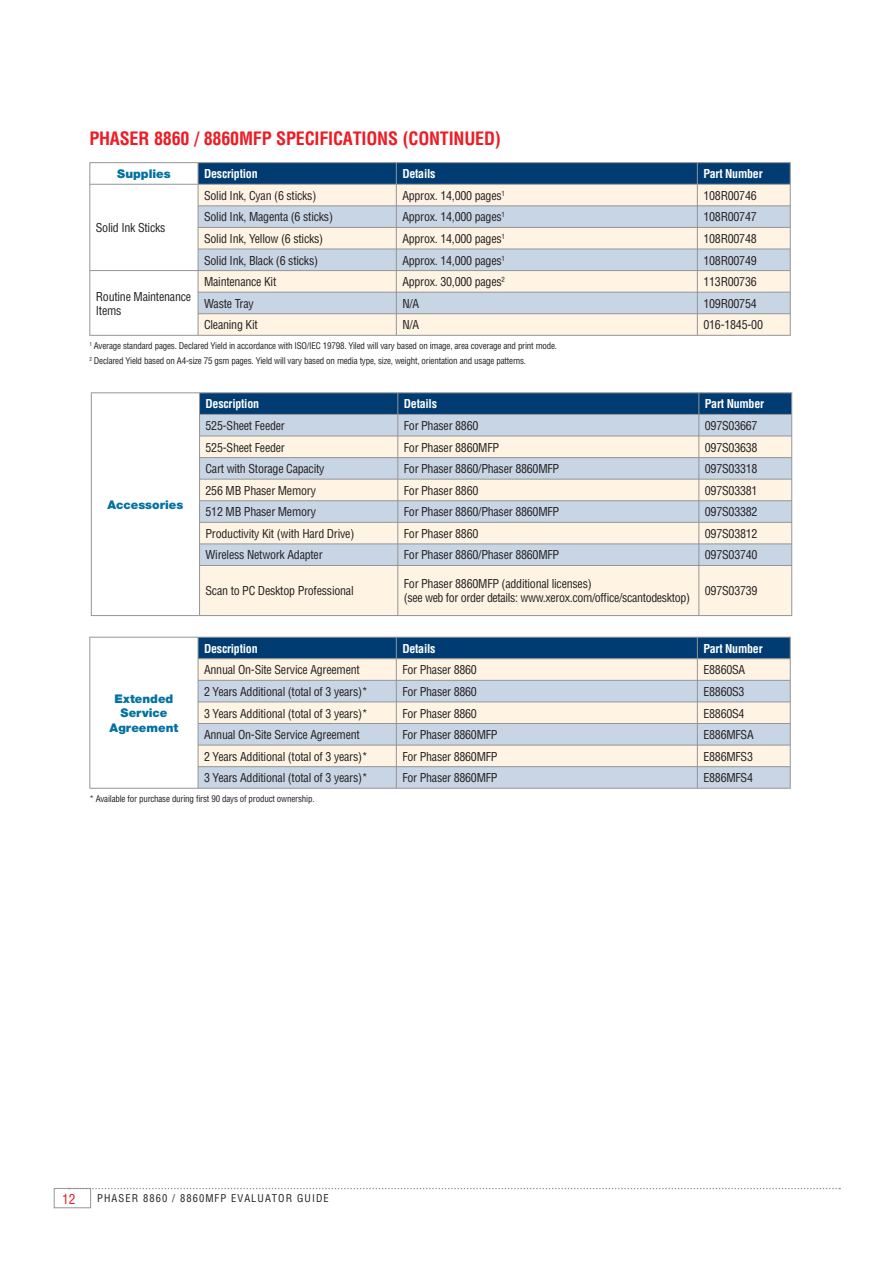
<style>
.page{position:relative;width:893px;height:1263px;background:#fff}
.page>*{position:absolute;margin:0;border:0;box-sizing:border-box;transform-origin:0 0}
.t1{font:700 condensed 18px "Helvetica";letter-spacing:-.01em;color:#ed1c24}
.t2{font:condensed 13.5px "Helvetica";color:#ed1c24}
.t3{font:condensed 12px/14.2px "Helvetica";letter-spacing:-.02em;color:#231f20}
.t4{font:700 condensed 12px "Helvetica";letter-spacing:-.02em;color:#fff}
.t5{font:900 12px/14.2px "Helvetica Neue";color:#0071a2;text-align:center}
.t6{font:condensed 10.5px "Helvetica";letter-spacing:.1em;color:#231f20}
.t7{font:condensed 9px/14.2px "Helvetica";letter-spacing:-.02em;color:#231f20}
</style>
<div class="page">
<svg style="left:91px;top:1188px;width:749px;height:1px"></svg>
<div style="left:54px;top:1188px;width:37px;height:20px;border:1px solid #939598"></div>
<hr style="left:89px;top:162px;width:109px;height:1px;background:#939598">
<hr style="left:198px;top:162px;width:198px;height:1px;background:#939598">
<hr style="left:396px;top:162px;width:301px;height:1px;background:#939598">
<hr style="left:697px;top:162px;width:93px;height:1px;background:#939598">
<hr style="left:89px;top:335px;width:109px;height:1px;background:#939598">
<hr style="left:198px;top:335px;width:198px;height:1px;background:#939598">
<hr style="left:396px;top:335px;width:301px;height:1px;background:#939598">
<svg style="left:89px;top:163px;width:701px;height:172px;background:#cfd5d8"></svg>
<hr style="left:697px;top:335px;width:93px;height:1px;background:#939598">
<div style="left:200px;top:566px;width:591px;height:49px;background:#fff4e3"></div>
<hr style="left:91px;top:392px;width:108px;height:1px;background:#939598">
<svg style="left:91px;top:393px;width:1px;height:172px"></svg>
<hr style="left:91px;top:565px;width:1px;height:50px;background:#939598">
<hr style="left:199px;top:392px;width:199px;height:1px;background:#939598">
<hr style="left:398px;top:392px;width:300px;height:1px;background:#939598">
<hr style="left:698px;top:392px;width:94px;height:1px;background:#939598">
<hr style="left:91px;top:615px;width:108px;height:1px;background:#939598">
<svg style="left:199px;top:393px;width:593px;height:172px;background:#c1cad2"></svg>
<hr style="left:199px;top:565px;width:199px;height:1px;background:#939598">
<hr style="left:199px;top:566px;width:1px;height:49px;background:#939598">
<hr style="left:398px;top:565px;width:300px;height:1px;background:#939598">
<hr style="left:397px;top:566px;width:1px;height:49px;background:#939598">
<hr style="left:698px;top:565px;width:94px;height:1px;background:#939598">
<hr style="left:698px;top:566px;width:1px;height:49px;background:#939598">
<hr style="left:791px;top:566px;width:1px;height:49px;background:#939598">
<hr style="left:199px;top:615px;width:499px;height:1px;background:#939598">
<hr style="left:698px;top:615px;width:94px;height:1px;background:#939598">
<hr style="left:89px;top:637px;width:109px;height:1px;background:#939598">
<svg style="left:89px;top:638px;width:1px;height:150px"></svg>
<hr style="left:89px;top:788px;width:109px;height:1px;background:#939598">
<svg style="left:197px;top:637px;width:593px;height:151px;background:#c0c9d0"></svg>
<hr style="left:697px;top:766px;width:93px;height:1px;background:#939598">
<hr style="left:198px;top:788px;width:499px;height:1px;background:#939598">
<hr style="left:697px;top:788px;width:93px;height:1px;background:#939598">
<h1 class="t1" style="left:89px;top:131px;width:413px">PHASER 8860 / 8860MFP SPECIFICATIONS (CONTINUED)</h1>
<p class="t5" style="left:117px;top:168px;width:55px">Supplies</p>
<p class="t4" style="left:204px;top:169px;width:55px">Description</p>
<p class="t4" style="left:402px;top:169px;width:35px">Details</p>
<p class="t4" style="left:703px;top:169px;width:61px">Part Number</p>
<p class="t3" style="left:96px;top:222px;width:71px">Solid Ink Sticks</p>
<p class="t3" style="left:204px;top:189px;width:114px">Solid Ink, Cyan (6 sticks)</p>
<p class="t3" style="left:402px;top:189px;width:104px">Approx. 14,000 pages<sup>1</sup></p>
<p class="t3" style="left:703px;top:189px;width:55px">108R00746</p>
<p class="t3" style="left:204px;top:211px;width:130px">Solid Ink, Magenta (6 sticks)</p>
<p class="t3" style="left:402px;top:211px;width:104px">Approx. 14,000 pages<sup>1</sup></p>
<p class="t3" style="left:703px;top:211px;width:55px">108R00747</p>
<p class="t3" style="left:204px;top:233px;width:121px">Solid Ink, Yellow (6 sticks)</p>
<p class="t3" style="left:402px;top:233px;width:104px">Approx. 14,000 pages<sup>1</sup></p>
<p class="t3" style="left:703px;top:233px;width:55px">108R00748</p>
<p class="t3" style="left:204px;top:254px;width:116px">Solid Ink, Black (6 sticks)</p>
<p class="t3" style="left:402px;top:254px;width:104px">Approx. 14,000 pages<sup>1</sup></p>
<p class="t3" style="left:703px;top:254px;width:55px">108R00749</p>
<p class="t3" style="left:204px;top:276px;width:74px">Maintenance Kit</p>
<p class="t3" style="left:402px;top:276px;width:104px">Approx. 30,000 pages<sup>2</sup></p>
<p class="t3" style="left:703px;top:276px;width:55px">113R00736</p>
<p class="t3" style="left:204px;top:297px;width:51px">Waste Tray</p>
<p class="t3" style="left:402px;top:297px;width:18px">N/A</p>
<p class="t3" style="left:703px;top:297px;width:55px">109R00754</p>
<p class="t3" style="left:204px;top:319px;width:55px">Cleaning Kit</p>
<p class="t3" style="left:402px;top:319px;width:18px">N/A</p>
<p class="t3" style="left:703px;top:319px;width:61px">016-1845-00</p>
<p class="t7" style="left:89px;top:340px;width:469px"><sup>1</sup> Average standard pages. Declared Yield in accordance with ISO/IEC 19798. Yiled will vary based on image, area coverage and print mode.<br><sup>2</sup> Declared Yield based on A4-size 75 gsm pages. Yield will vary based on media type, size, weight, orientation and usage patterns.</p>
<p class="t3" style="left:96px;top:290px;width:97px">Routine Maintenance<br>Items</p>
<p class="t5" style="left:108px;top:498px;width:77px">Accessories</p>
<p class="t4" style="left:205px;top:399px;width:55px">Description</p>
<p class="t4" style="left:404px;top:399px;width:35px">Details</p>
<p class="t4" style="left:704px;top:399px;width:61px">Part Number</p>
<p class="t3" style="left:205px;top:420px;width:81px">525-Sheet Feeder</p>
<p class="t3" style="left:404px;top:420px;width:76px">For Phaser 8860</p>
<p class="t3" style="left:704px;top:420px;width:54px">097S03667</p>
<p class="t3" style="left:205px;top:441px;width:81px">525-Sheet Feeder</p>
<p class="t3" style="left:404px;top:441px;width:97px">For Phaser 8860MFP</p>
<p class="t3" style="left:704px;top:441px;width:54px">097S03638</p>
<p class="t3" style="left:205px;top:463px;width:120px">Cart with Storage Capacity</p>
<p class="t3" style="left:404px;top:463px;width:157px">For Phaser 8860/Phaser 8860MFP</p>
<p class="t3" style="left:704px;top:463px;width:54px">097S03318</p>
<p class="t3" style="left:205px;top:484px;width:112px">256 MB Phaser Memory</p>
<p class="t3" style="left:404px;top:484px;width:76px">For Phaser 8860</p>
<p class="t3" style="left:704px;top:484px;width:54px">097S03381</p>
<p class="t3" style="left:205px;top:506px;width:112px">512 MB Phaser Memory</p>
<p class="t3" style="left:404px;top:506px;width:157px">For Phaser 8860/Phaser 8860MFP</p>
<p class="t3" style="left:704px;top:506px;width:54px">097S03382</p>
<p class="t3" style="left:205px;top:527px;width:150px">Productivity Kit (with Hard Drive)</p>
<p class="t3" style="left:404px;top:527px;width:76px">For Phaser 8860</p>
<p class="t3" style="left:704px;top:527px;width:54px">097S03812</p>
<p class="t3" style="left:205px;top:549px;width:119px">Wireless Network Adapter</p>
<p class="t3" style="left:404px;top:549px;width:157px">For Phaser 8860/Phaser 8860MFP</p>
<p class="t3" style="left:704px;top:549px;width:54px">097S03740</p>
<p class="t3" style="left:205px;top:585px;width:150px">Scan to PC Desktop Professional</p>
<p class="t3" style="left:404px;top:578px;width:288px">For Phaser 8860MFP (additional licenses)<br>(see web for order details: www.xerox.com/office/scantodesktop)</p>
<p class="t3" style="left:704px;top:585px;width:54px">097S03739</p>
<p class="t4" style="left:204px;top:644px;width:55px">Description</p>
<p class="t4" style="left:402px;top:644px;width:35px">Details</p>
<p class="t4" style="left:703px;top:644px;width:61px">Part Number</p>
<p class="t3" style="left:204px;top:664px;width:157px">Annual On-Site Service Agreement</p>
<p class="t3" style="left:402px;top:664px;width:76px">For Phaser 8860</p>
<p class="t3" style="left:703px;top:664px;width:43px">E8860SA</p>
<p class="t3" style="left:204px;top:685px;width:165px">2 Years Additional (total of 3 years)*</p>
<p class="t3" style="left:402px;top:685px;width:76px">For Phaser 8860</p>
<p class="t3" style="left:703px;top:685px;width:43px">E8860S3</p>
<p class="t3" style="left:204px;top:707px;width:165px">3 Years Additional (total of 3 years)*</p>
<p class="t3" style="left:402px;top:707px;width:76px">For Phaser 8860</p>
<p class="t3" style="left:703px;top:707px;width:43px">E8860S4</p>
<p class="t3" style="left:204px;top:729px;width:157px">Annual On-Site Service Agreement</p>
<p class="t3" style="left:402px;top:729px;width:97px">For Phaser 8860MFP</p>
<p class="t3" style="left:703px;top:729px;width:52px">E886MFSA</p>
<p class="t3" style="left:204px;top:750px;width:165px">2 Years Additional (total of 3 years)*</p>
<p class="t3" style="left:402px;top:750px;width:97px">For Phaser 8860MFP</p>
<p class="t3" style="left:703px;top:750px;width:51px">E886MFS3</p>
<p class="t3" style="left:204px;top:772px;width:165px">3 Years Additional (total of 3 years)*</p>
<p class="t3" style="left:402px;top:772px;width:97px">For Phaser 8860MFP</p>
<p class="t3" style="left:703px;top:772px;width:51px">E886MFS4</p>
<p class="t7" style="left:89px;top:793px;width:227px">* Available for purchase during first 90 days of product ownership.</p>
<p class="t5" style="left:109px;top:693px;width:70px">Extended<br>Service<br>Agreement</p>
<p class="t2" style="left:62px;top:1193px;width:15px">12</p>
<p class="t6" style="left:97px;top:1194px;width:233px">PHASER 8860 / 8860MFP EVALUATOR GUIDE</p>
</div>
